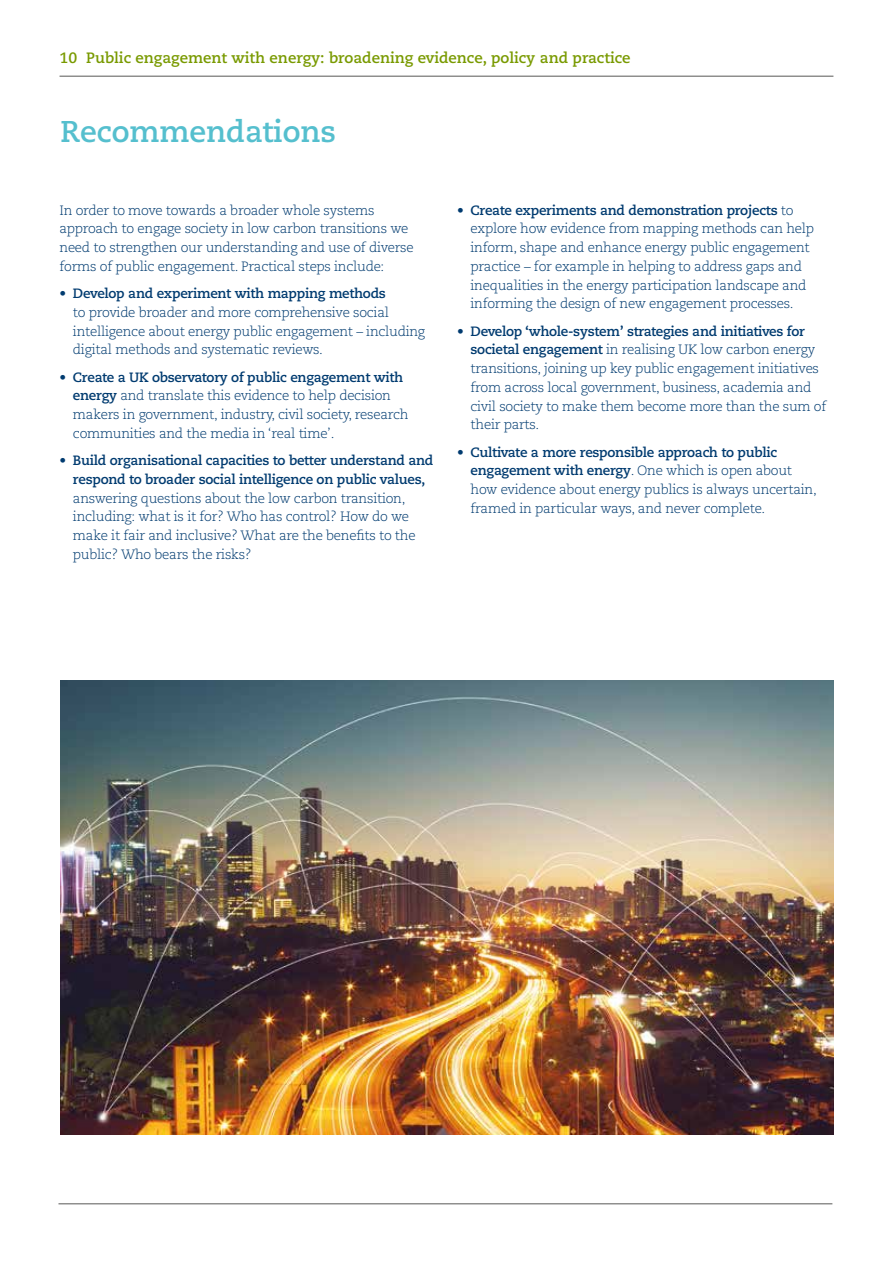
<style>
.page{position:relative;width:893px;height:1263px;background:#fff}
.page>*{position:absolute;margin:0;border:0;box-sizing:border-box;transform-origin:0 0}
.t1{font:700 30px "Caecilia LT Std";color:#55bfce}
.t2{font:700 15px "Caecilia LT Std";color:#799a00}
.t3{font:300 13.5px/18.8px "Caecilia LT Std";letter-spacing:-.02em;color:#003b70}
.t4{font:700 13.5px/18.8px "Caecilia LT Std";letter-spacing:-.02em;color:#003b70;text-align:center}
.s1{font-weight:700}
.s2{font-weight:300}
</style>
<div class="page">
<hr style="left:60px;top:76px;width:773px;height:1px;background:#575756">
<hr style="left:58px;top:1203px;width:774px;height:1px;background:#575756">
<img style="left:61px;top:680px;width:772px;height:454px">
<p class="t2" style="left:60px;top:48px;width:572px">10 Public engagement with energy: broadening evidence, policy and practice</p>
<h1 class="t1" style="left:61px;top:114px;width:277px">Recommendations</h1>
<p class="t3" style="left:60px;top:201px;width:356px">In order to move towards a broader whole systems approach to engage society in low carbon transitions we need to strengthen our understanding and use of diverse forms of public engagement. Practical steps include:</p>
<p class="t3" style="left:73px;top:284px;width:354px;text-indent:-13px">• <span class="s1">Develop and experiment with mapping methods<br></span>to provide broader and more comprehensive social intelligence about energy public engagement – including digital methods and systematic reviews.</p>
<p class="t3" style="left:73px;top:368px;width:337px;text-indent:-13px">• <span class="s1">Create a UK observatory of public engagement with energy</span> and translate this evidence to help decision makers in government, industry, civil society, research communities and the media in ‘real time’.</p>
<p class="t4" style="left:60px;top:451px;width:375px"><span class="s2">•</span> Build organisational capacities to better understand and respond to broader social intelligence on public values,</p>
<p class="t3" style="left:73px;top:489px;width:344px">answering questions about the low carbon transition, including: what is it for? Who has control? How do we make it fair and inclusive? What are the benefits to the public? Who bears the risks?</p>
<p class="t3" style="left:471px;top:201px;width:345px;text-indent:-13px">• <span class="s1">Create experiments and demonstration projects</span> to explore how evidence from mapping methods can help inform, shape and enhance energy public engagement practice – for example in helping to address gaps and inequalities in the energy participation landscape and informing the design of new engagement processes.</p>
<p class="t3" style="left:471px;top:322px;width:357px;text-indent:-13px">• <span class="s1">Develop ‘whole-system’ strategies and initiatives for societal engagement</span> in realising UK low carbon energy transitions, joining up key public engagement initiatives from across local government, business, academia and civil society to make them become more than the sum of their parts.</p>
<p class="t3" style="left:471px;top:443px;width:348px;text-indent:-13px">• <span class="s1">Cultivate a more responsible approach to public engagement with energy</span>. One which is open about how evidence about energy publics is always uncertain, framed in particular ways, and never complete.</p>
</div>
